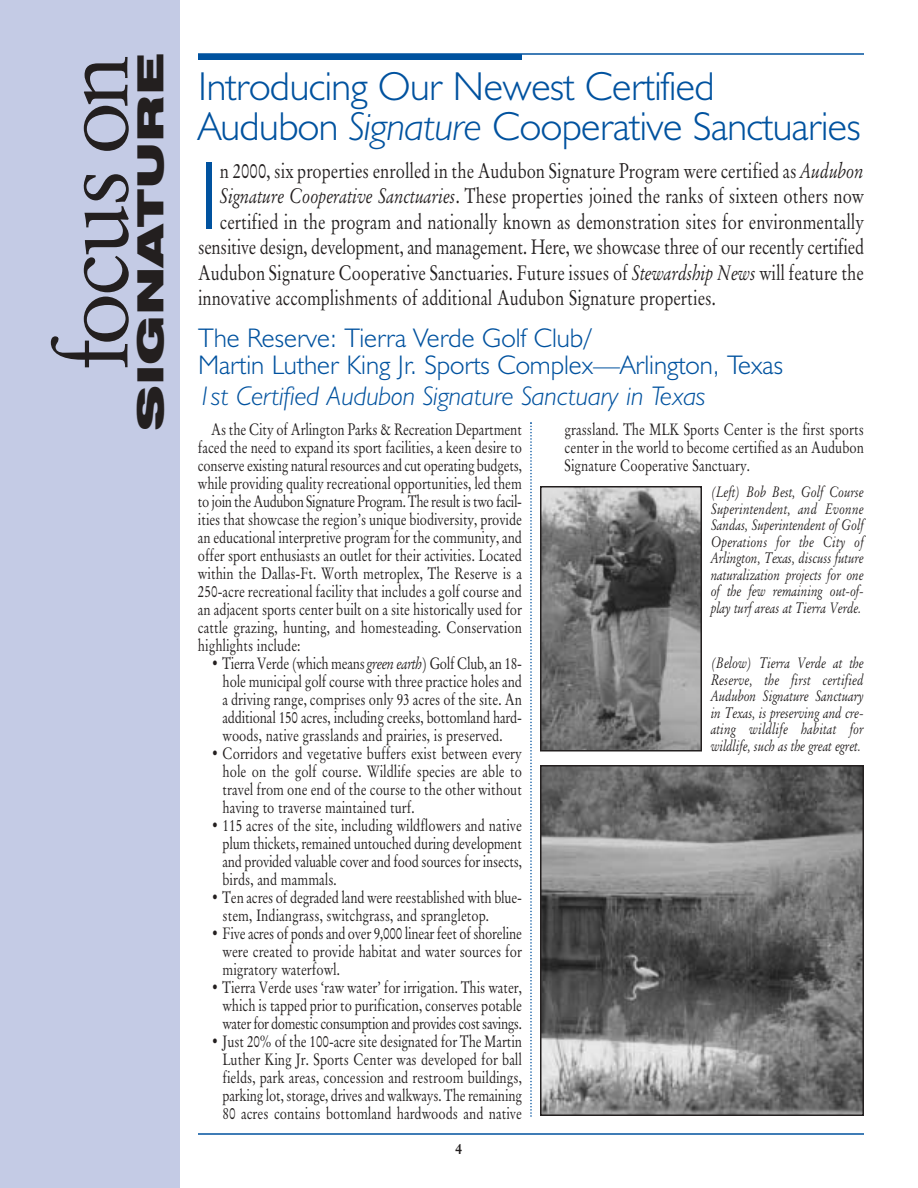
<style>
.page{position:relative;width:918px;height:1188px;background:#fff}
.page>*{position:absolute;margin:0;border:0;box-sizing:border-box;transform-origin:0 0}
.t1{font:99px "Garamand Classic";letter-spacing:-.05em;color:#231f1f}
.t2{font:300 97.5px "Humanist 521 BT";color:#00529f}
.t3{font:300 40.5px/40.5px "Humanist 521 BT";letter-spacing:-.01em;color:#00529f}
.t4{font:900 expanded 36px "Swiss 721 BT";color:#231f1f;scale:1.3 1}
.t5{font:300 27px/27px "Humanist 521 BT";color:#00529f}
.t6{font:italic 300 27px "Humanist 521 BT";color:#00529f}
.t7{font:21px "Garamand Classic";color:#231f1f;scale:.8 1}
.t8{font:16.5px/18px "Garamand Classic";color:#231f1f;text-align:justify;scale:.8 1}
.t9{font:italic 15px/16.5px "Garamand Classic";color:#231f1f;text-align:justify;scale:.8 1}
.t10{font:700 15px "Garamand Classic";color:#231f1f}
.s1{font-style:italic}
</style>
<div class="page">
<div style="left:0;top:0;width:180px;height:1188px;background:#c4cbe5"></div>
<hr style="left:198px;top:53px;width:666px;height:2px;background:#00529f">
<div style="left:198px;top:54px;width:324px;height:6px;background:#00529f"></div>
<hr style="left:198px;top:1133px;width:666px;height:2px;background:#00529f">
<img style="left:543px;top:489px;width:156px;height:260px">
<div style="left:540px;top:486px;width:162px;height:266px;border:2px solid #231f1f"></div>
<img style="left:543px;top:768px;width:318px;height:345px">
<div style="left:540px;top:765px;width:324px;height:351px;border:2px solid #231f1f"></div>
<svg style="left:530px;top:422px;width:2px;height:695px"></svg>
<h1 class="t1" style="left:57px;top:372px;width:319px;rotate:-90deg">focus on</h1>
<h3 class="t4" style="left:138px;top:431px;width:291px;rotate:-90deg">SIGNATURE</h3>
<h3 class="t3" style="left:198px;top:70px;width:664px">Introducing Our Newest Certified<br>Audubon <span class="s1">Signature</span> Cooperative Sanctuaries</h3>
<h2 class="t2" style="left:198px;top:159px;width:24px">I</h2>
<p class="t7" style="left:220px;top:163px;width:807px">n 2000, six properties enrolled in the Audubon Signature Program were certified as <span class="s1">Audubon</span></p>
<p class="t7" style="left:220px;top:188px;width:807px"><span class="s1">Signature Cooperative Sanctuaries</span>. These properties joined the ranks of sixteen others now</p>
<p class="t7" style="left:220px;top:214px;width:807px">certified in the program and nationally known as demonstration sites for environmentally</p>
<p class="t7" style="left:198px;top:239px;width:834px">sensitive design, development, and management. Here, we showcase three of our recently certified</p>
<p class="t7" style="left:198px;top:265px;width:834px">Audubon Signature Cooperative Sanctuaries. Future issues of <span class="s1">Stewardship News</span> will feature the</p>
<p class="t7" style="left:198px;top:290px;width:649px">innovative accomplishments of additional Audubon Signature properties.</p>
<h3 class="t5" style="left:198px;top:327px;width:587px">The Reserve: Tierra Verde Golf Club/<br>Martin Luther King Jr. Sports Complex—Arlington, Texas</h3>
<h3 class="t6" style="left:198px;top:386px;width:509px">1st Certified Audubon Signature Sanctuary in Texas</h3>
<p class="t8" style="left:198px;top:423px;width:407px;text-indent:13px">As the City of Arlington Parks &amp; Recreation Department faced the need to expand its sport facilities, a keen desire to conserve existing natural resources and cut operating budgets, while providing quality recreational opportunities, led them to join the Audubon Signature Program. The result is two facil&shy;ities that showcase the region’s unique biodiversity, provide an educational interpretive program for the community, and offer sport enthusiasts an outlet for their activities. Located within the Dallas-Ft. Worth metroplex, The Reserve is a 250-acre recreational facility that includes a golf course and an adjacent sports center built on a site historically used for cattle grazing, hunting, and homesteading. Conservation highlights include:</p>
<p class="t8" style="left:223px;top:657px;width:376px;text-indent:-11px">• Tierra Verde (which means <span class="s1">green earth</span>) Golf Club, an 18- hole municipal golf course with three practice holes and a driving range, comprises only 93 acres of the site. An additional 150 acres, including creeks, bottomland hard&shy;woods, native grasslands and prairies, is preserved.</p>
<p class="t8" style="left:223px;top:747px;width:376px;text-indent:-11px">• Corridors and vegetative buffers exist between every hole on the golf course. Wildlife species are able to travel from one end of the course to the other without having to traverse maintained turf.</p>
<p class="t8" style="left:223px;top:819px;width:376px;text-indent:-11px">• 115 acres of the site, including wildflowers and native plum thickets, remained untouched during development and provided valuable cover and food sources for insects, birds, and mammals.</p>
<p class="t8" style="left:223px;top:891px;width:376px;text-indent:-11px">• Ten acres of degraded land were reestablished with blue&shy;stem, Indiangrass, switchgrass, and sprangletop.</p>
<p class="t8" style="left:223px;top:927px;width:376px;text-indent:-11px">• Five acres of ponds and over 9,000 linear feet of shoreline were created to provide habitat and water sources for migratory waterfowl.</p>
<p class="t8" style="left:223px;top:981px;width:376px;text-indent:-11px">• Tierra Verde uses ‘raw water’ for irrigation. This water, which is tapped prior to purification, conserves potable water for domestic consumption and provides cost savings.</p>
<p class="t8" style="left:223px;top:1035px;width:376px;text-indent:-11px">• Just 20% of the 100-acre site designated for The Martin Luther King Jr. Sports Center was developed for ball fields, park areas, concession and restroom buildings, parking lot, storage, drives and walkways. The remaining 80 acres contains bottomland hardwoods and native</p>
<p class="t10" style="left:455px;top:1143px;width:9px">4</p>
<p class="t8" style="left:565px;top:423px;width:376px">grassland. The MLK Sports Center is the first sports center in the world to become certified as an Audubon Signature Cooperative Sanctuary.</p>
<p class="t9" style="left:711px;top:485px;width:193px">(Left) Bob Best, Golf Course Superintendent, and Evonne Sandas, Superintendent of Golf Operations for the City of Arlington, Texas, discuss future naturalization projects for one of the few remaining out-of&shy;play turf areas at Tierra Verde.</p>
<p class="t9" style="left:711px;top:656px;width:193px">(Below) Tierra Verde at the Reserve, the first certified Audubon Signature Sanctuary in Texas, is preserving and cre&shy;ating wildlife habitat for wildlife, such as the great egret.</p>
</div>
